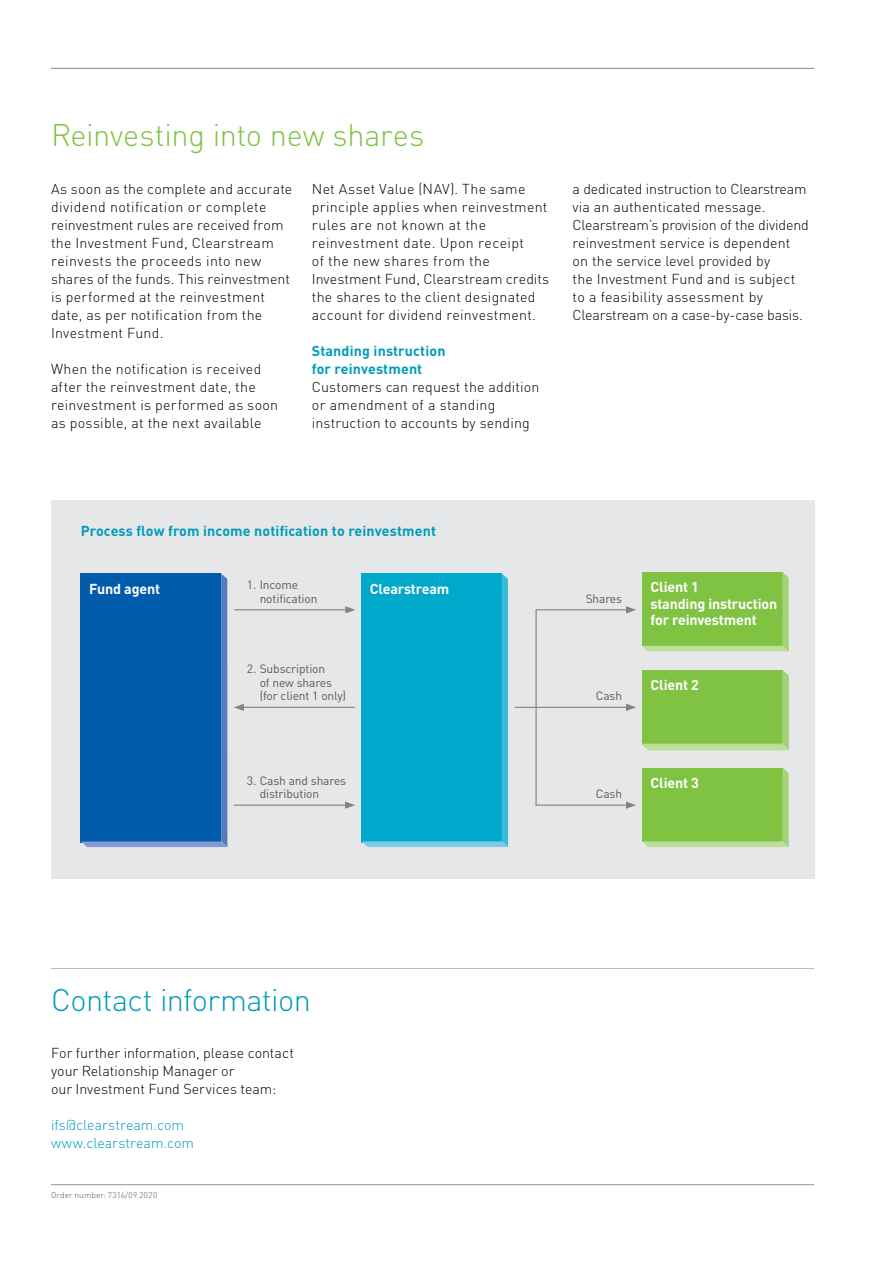
<style>
.page{position:relative;width:893px;height:1263px;background:#fff}
.page>*{position:absolute;margin:0;border:0;box-sizing:border-box;transform-origin:0 0}
.t1{font:300 30.75px "DIN";letter-spacing:-.01em;color:#80c342}
.t2{font:300 30.75px "DIN";letter-spacing:-.02em;color:#009bbb}
.t3{font:300 14.25px/18px "DIN";letter-spacing:.01em;color:#000}
.t4{font:700 14.25px/18px "DIN";letter-spacing:.01em;color:#009bbb}
.t5{font:700 14.25px/16.5px "DIN";letter-spacing:-.01em;color:#fff}
.t6{font:300 14.25px/18px "DIN";color:#009bbb}
.t7{font:12px/13.5px "DIN";letter-spacing:-.01em;color:#58595b}
.t8{font:300 8.25px "DIN";letter-spacing:.02em;color:#58595b}
</style>
<div class="page">
<hr style="left:51px;top:1184px;width:763px;height:1px;background:#8e979d">
<hr style="left:51px;top:68px;width:763px;height:1px;background:#8e979d">
<hr style="left:51px;top:968px;width:763px;height:1px;background:#b7bec3">
<div style="left:51px;top:500px;width:763px;height:378px;background:#e6e7e8"></div>
<svg style="left:642px;top:572px;width:147px;height:79px;background:#85c54a"></svg>
<svg style="left:642px;top:670px;width:147px;height:80px;background:#86c54b"></svg>
<svg style="left:642px;top:768px;width:147px;height:79px;background:#86c54a"></svg>
<div style="left:361px;top:574px;width:147px;height:273px;background:#00a8cb"></div>
<div style="left:81px;top:574px;width:146px;height:273px;background:#005cab"></div>
<hr style="left:536px;top:609px;width:92px;height:1px;background:#808285">
<svg style="left:626px;top:606px;width:10px;height:7px"></svg>
<hr style="left:234px;top:609px;width:114px;height:1px;background:#808285">
<svg style="left:345px;top:606px;width:10px;height:7px"></svg>
<hr style="left:515px;top:707px;width:113px;height:1px;background:#808285">
<svg style="left:626px;top:704px;width:10px;height:7px"></svg>
<hr style="left:242px;top:707px;width:113px;height:1px;background:#808285">
<svg style="left:234px;top:704px;width:10px;height:7px"></svg>
<hr style="left:536px;top:804px;width:92px;height:2px;background:#808285">
<svg style="left:626px;top:801px;width:10px;height:8px"></svg>
<hr style="left:234px;top:804px;width:113px;height:2px;background:#808285">
<svg style="left:345px;top:801px;width:10px;height:8px"></svg>
<hr style="left:535px;top:610px;width:2px;height:195px;background:#808285">
<h1 class="t1" style="left:51px;top:116px;width:375px">Reinvesting into new shares</h1>
<p class="t3" style="left:51px;top:180px;width:243px">As soon as the complete and accurate dividend notification or complete reinvestment rules are received from the Investment Fund, Clearstream reinvests the proceeds into new shares of the funds. This reinvestment is performed at the reinvestment date, as per notification from the Investment Fund.</p>
<p class="t3" style="left:51px;top:360px;width:229px">When the notification is received after the reinvestment date, the reinvestment is performed as soon as possible, at the next available</p>
<p class="t3" style="left:312px;top:180px;width:239px">Net Asset Value (NAV). The same principle applies when reinvestment rules are not known at the reinvestment date. Upon receipt<br>of the new shares from the<br>Investment Fund, Clearstream credits the shares to the client designated account for dividend reinvestment.</p>
<p class="t4" style="left:312px;top:341px;width:135px">Standing instruction for reinvestment</p>
<p class="t3" style="left:312px;top:378px;width:229px">Customers can request the addition or amendment of a standing instruction to accounts by sending</p>
<p class="t3" style="left:573px;top:180px;width:238px">a dedicated instruction to Clearstream via an authenticated message.<br>Clearstream’s provision of the dividend reinvestment service is dependent on the service level provided by<br>the Investment Fund and is subject to a feasibility assessment by Clearstream on a case-by-case basis.</p>
<p class="t4" style="left:81px;top:521px;width:357px">Process flow from income notification to reinvestment</p>
<p class="t7" style="left:260px;top:578px;width:59px;text-indent:-13px">1. Income notification</p>
<p class="t5" style="left:89px;top:580px;width:72px">Fund agent</p>
<p class="t5" style="left:370px;top:580px;width:81px">Clearstream</p>
<p class="t7" style="left:260px;top:662px;width:88px;text-indent:-13px">2. Subscription<br>of new shares (for client 1 only)</p>
<p class="t7" style="left:260px;top:773px;width:88px;text-indent:-13px">3. Cash and shares distribution</p>
<p class="t7" style="left:586px;top:591px;width:38px">Shares</p>
<p class="t7" style="left:596px;top:689px;width:28px">Cash</p>
<p class="t5" style="left:651px;top:578px;width:128px">Client 1<br>standing instruction for reinvestment</p>
<p class="t5" style="left:651px;top:676px;width:50px">Client 2</p>
<p class="t5" style="left:691px;top:677px;width:13px">1:</p>
<p class="t7" style="left:596px;top:787px;width:28px">Cash</p>
<p class="t5" style="left:651px;top:774px;width:50px">Client 3</p>
<h1 class="t2" style="left:51px;top:981px;width:261px">Contact information</h1>
<p class="t3" style="left:51px;top:1044px;width:244px">For further information, please contact your Relationship Manager or<br>our Investment Fund Services team:</p>
<p class="t6" style="left:51px;top:1116px;width:145px">ifs@clearstream.com www.clearstream.com</p>
<p class="t8" style="left:51px;top:1190px;width:108px">Order number: 7316/09.2020</p>
</div>
